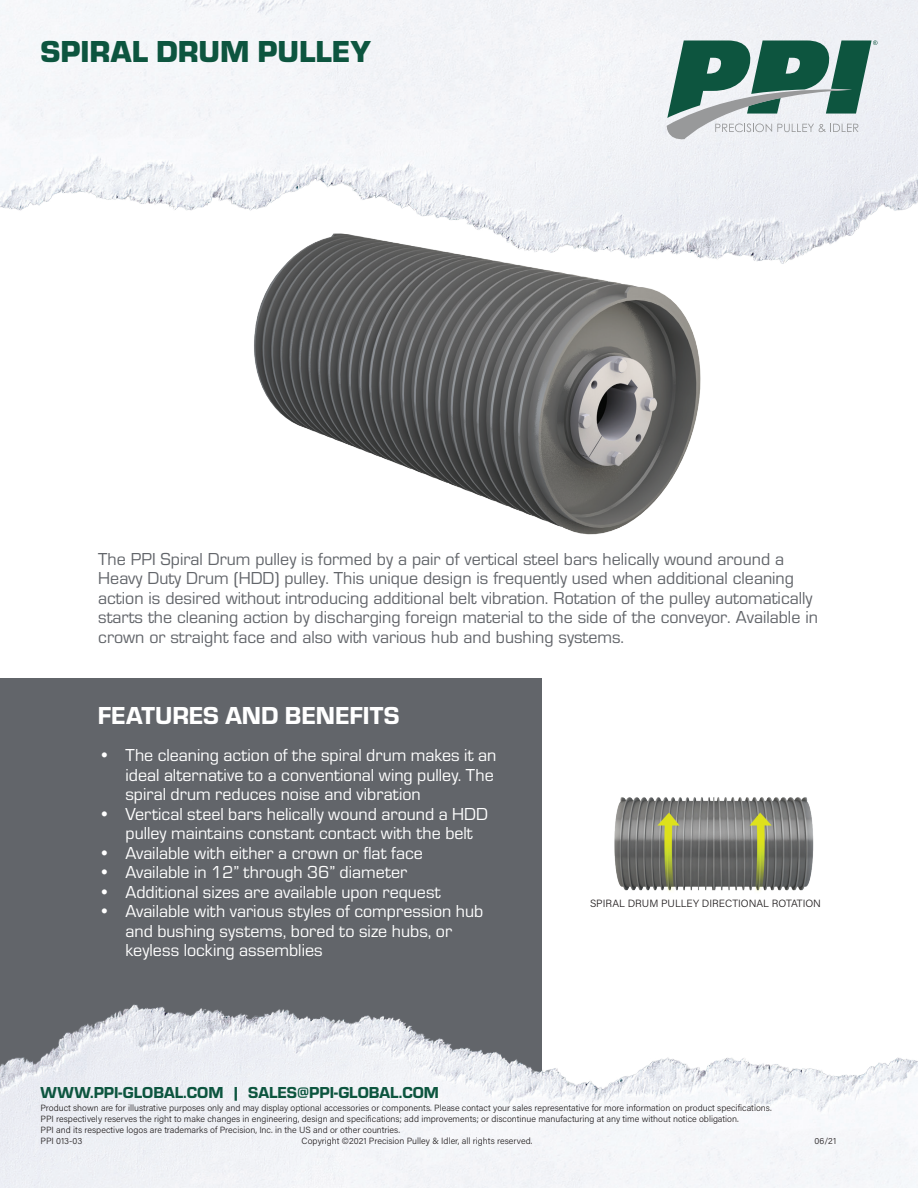
<style>
.page{position:relative;width:918px;height:1188px;background:#fff}
.page>*{position:absolute;margin:0;border:0;box-sizing:border-box;transform-origin:0 0}
.t1{font:900 31.5px "Eurostile";color:#0d553f}
.t2{font:25.5px "Eurostile Hea";color:#fff}
.t3{font:18px/19.5px "Eurostile";color:#fff}
.t4{font:18px/19.5px "Eurostile";color:#62656a}
.t5{font:16.5px "Eurostile Hea";color:#0d553f}
.t6{font:300 10.5px "Acumin Pro";color:#231f20}
.t7{font:300 9px/10.8px "Acumin Pro";color:#231f20}
</style>
<div class="page">
<div style="left:0;top:678px;width:541px;height:510px;background:#62656a"></div>
<img style="left:0;top:999px;width:918px;height:189px">
<img style="left:0;top:0;width:918px;height:264px">
<svg style="left:667px;top:40px;width:211px;height:99px"></svg>
<img style="left:219px;top:218px;width:547px;height:317px">
<img style="left:614px;top:797px;width:200px;height:94px">
<h1 class="t1" style="left:40px;top:28px;width:332px">SPIRAL DRUM PULLEY</h1>
<p class="t4" style="left:98px;top:548px;width:721px">The PPI Spiral Drum pulley is formed by a pair of vertical steel bars helically wound around a Heavy Duty Drum (HDD) pulley. This unique design is frequently used when additional cleaning action is desired without introducing additional belt vibration. Rotation of the pulley automatically starts the cleaning action by discharging foreign material to the side of the conveyor. Available in crown or straight face and also with various hub and bushing systems.</p>
<h2 class="t2" style="left:98px;top:697px;width:303px">FEATURES AND BENEFITS</h2>
<h3 class="t3" style="left:126px;top:745px;width:372px;text-indent:-27px">• The cleaning action of the spiral drum makes it an ideal alternative to a conventional wing pulley. The spiral drum reduces noise and vibration</h3>
<h3 class="t3" style="left:126px;top:803px;width:364px;text-indent:-27px">• Vertical steel bars helically wound around a HDD pulley maintains constant contact with the belt</h3>
<h3 class="t3" style="left:99px;top:842px;width:326px">• Available with either a crown or flat face</h3>
<h3 class="t3" style="left:99px;top:862px;width:310px">• Available in 12” through 36” diameter</h3>
<h3 class="t3" style="left:99px;top:881px;width:344px">• Additional sizes are available upon request</h3>
<h3 class="t3" style="left:126px;top:901px;width:359px;text-indent:-27px">• Available with various styles of compression hub and bushing systems, bored to size hubs, or keyless locking assemblies</h3>
<h3 class="t5" style="left:40px;top:1081px;width:400px">WWW.PPI-GLOBAL.COM | SALES@PPI-GLOBAL.COM</h3>
<p class="t6" style="left:590px;top:896px;width:233px">SPIRAL DRUM PULLEY DIRECTIONAL ROTATION</p>
<p class="t7" style="left:40px;top:1103px;width:733px">Product shown are for illustrative purposes only and may display optional accessories or components. Please contact your sales representative for more information on product specifications.<br>PPI respectively reserves the right to make changes in engineering, design and specifications; add improvements; or discontinue manufacturing at any time without notice obligation.<br>PPI and its respective logos are trademarks of Precision, Inc. in the US and or other countries.</p>
<p class="t7" style="left:40px;top:1135px;width:43px">PPI 013-03</p>
<p class="t7" style="left:302px;top:1135px;width:232px">Copyright ©2021 Precision Pulley &amp; Idler, all rights reserved.</p>
<p class="t7" style="left:815px;top:1135px;width:23px">06/21</p>
</div>
